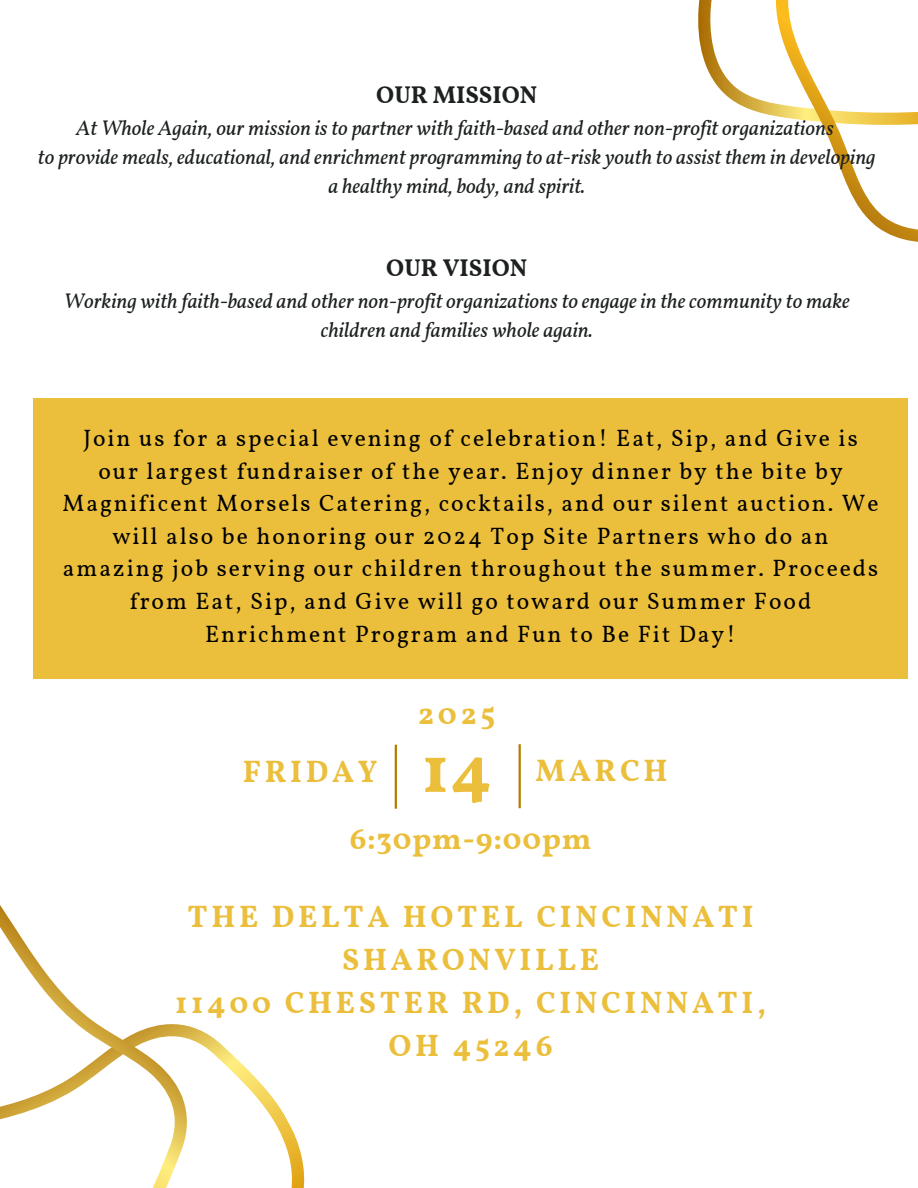
<style>
.page{position:relative;width:918px;height:1188px;background:#fff}
.page>*{position:absolute;margin:0;border:0;box-sizing:border-box;transform-origin:0 0}
.t1{font:700 67.95px "Vollkorn";color:#ebbf3c}
.t2{font:700 30.9px "Vollkorn";letter-spacing:.12em;color:#ebbf3c}
.t3{font:700 30.75px/42.8px "Vollkorn";letter-spacing:.12em;color:#ebbf3c;text-align:center}
.t4{font:700 30.45px "Vollkorn";letter-spacing:.025em;color:#ebbf3c}
.t5{font:700 24.15px "Vollkorn";color:#1c2120}
.t6{font:23.55px/32.7px "Vollkorn";letter-spacing:.08em;color:#000;text-align:center}
.t7{font:italic 21.15px/29.2px "Vollkorn";color:#1c2120;text-align:center}
</style>
<div class="page">
<svg style="left:698px;top:0;width:220px;height:242px"></svg>
<svg style="left:255px;top:1077px;width:50px;height:111px"></svg>
<svg style="left:0;top:905px;width:255px;height:283px"></svg>
<div style="left:33px;top:399px;width:875px;height:280px;background:#ebbf3c"></div>
<hr style="left:519px;top:744px;width:2px;height:64px;background:#b47d00">
<hr style="left:395px;top:745px;width:2px;height:64px;background:#b37c00">
<p class="t5" style="left:376px;top:80px;width:162px">OUR MISSION</p>
<p class="t7" style="left:38px;top:115px;width:839px">At Whole Again, our mission is to partner with faith-based and other non-profit organizations<br>to provide meals, educational, and enrichment programming to at-risk youth to assist them in developing a healthy mind, body, and spirit.</p>
<p class="t5" style="left:386px;top:253px;width:142px">OUR VISION</p>
<p class="t7" style="left:64px;top:288px;width:787px">Working with faith-based and other non-profit organizations to engage in the community to make children and families whole again.</p>
<p class="t6" style="left:63px;top:424px;width:818px">Join us for a special evening of celebration! Eat, Sip, and Give is our largest fundraiser of the year. Enjoy dinner by the bite by Magnificent Morsels Catering, cocktails, and our silent auction. We will also be honoring our 2024 Top Site Partners who do an amazing job serving our children throughout the summer. Proceeds from Eat, Sip, and Give will go toward our Summer Food Enrichment Program and Fun to Be Fit Day!</p>
<p class="t2" style="left:418px;top:695px;width:79px">2025</p>
<p class="t1" style="left:422px;top:727px;width:72px">14</p>
<h2 class="t2" style="left:243px;top:752px;width:136px">FRIDAY</h2>
<p class="t2" style="left:535px;top:752px;width:134px">MARCH</p>
<h1 class="t4" style="left:350px;top:820px;width:243px">6:30pm-9:00pm</h1>
<h1 class="t3" style="left:175px;top:898px;width:593px">THE DELTA HOTEL CINCINNATI<br>SHARONVILLE<br>11400 CHESTER RD, CINCINNATI,<br>OH 45246</h1>
</div>
